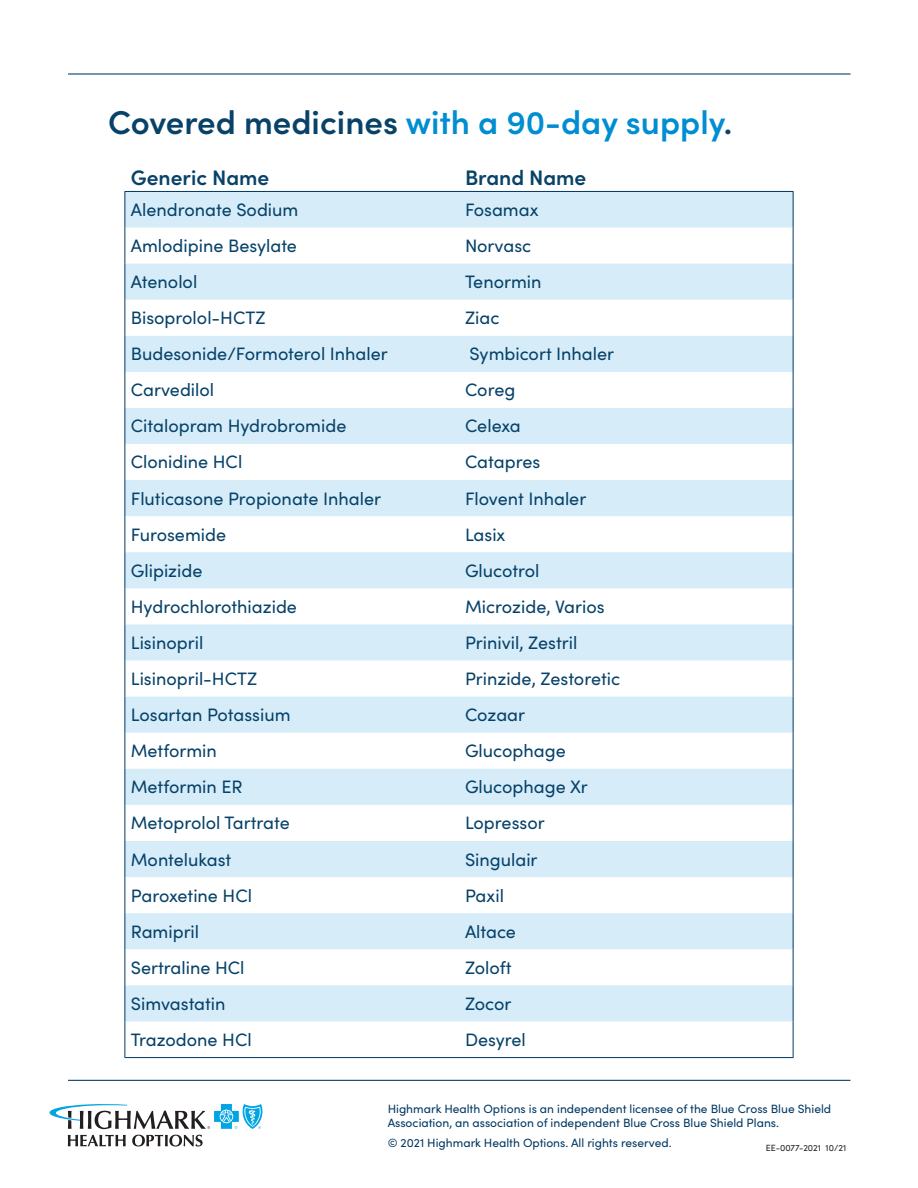
<style>
.page{position:relative;width:918px;height:1188px;background:#fff}
.page>*{position:absolute;margin:0;border:0;box-sizing:border-box;transform-origin:0 0}
.t1{font:600 33px "Sofia Pro";color:#094269}
.t2{font:600 21px "Sofia Pro";color:#074269}
.t3{font:18px "Sofia Pro";color:#074269}
.t4{font:12px/14.4px "Sofia Pro";color:#003863}
.t5{font:9px "Sofia Pro";color:#231f20}
.s1{color:#008dd1}
</style>
<div class="page">
<hr style="left:68px;top:73px;width:783px;height:2px;background:#094269">
<svg style="left:49px;top:1104px;width:214px;height:25px"></svg>
<svg style="left:68px;top:1135px;width:58px;height:11px"></svg>
<svg style="left:132px;top:1135px;width:71px;height:11px"></svg>
<hr style="left:68px;top:1080px;width:783px;height:1px;background:#094269">
<div style="left:125px;top:192px;width:668px;height:36px;background:#d6ecf9"></div>
<svg style="left:125px;top:264px;width:668px;height:757px;fill:#d6ecf9"></svg>
<hr style="left:124px;top:191px;width:335px;height:1px;background:#003863">
<hr style="left:124px;top:192px;width:1px;height:36px;background:#003863">
<hr style="left:459px;top:191px;width:335px;height:1px;background:#003863">
<hr style="left:793px;top:192px;width:1px;height:36px;background:#003863">
<hr style="left:124px;top:228px;width:1px;height:36px;background:#003863">
<hr style="left:793px;top:228px;width:1px;height:36px;background:#003863">
<hr style="left:124px;top:264px;width:1px;height:36px;background:#003863">
<hr style="left:793px;top:264px;width:1px;height:36px;background:#003863">
<hr style="left:124px;top:300px;width:1px;height:36px;background:#003863">
<hr style="left:793px;top:300px;width:1px;height:36px;background:#003863">
<hr style="left:124px;top:336px;width:1px;height:36px;background:#003863">
<hr style="left:793px;top:336px;width:1px;height:36px;background:#003863">
<hr style="left:124px;top:372px;width:1px;height:36px;background:#003863">
<hr style="left:793px;top:372px;width:1px;height:36px;background:#003863">
<hr style="left:124px;top:408px;width:1px;height:36px;background:#003863">
<hr style="left:793px;top:408px;width:1px;height:36px;background:#003863">
<hr style="left:124px;top:444px;width:1px;height:36px;background:#003863">
<hr style="left:793px;top:444px;width:1px;height:36px;background:#003863">
<hr style="left:124px;top:480px;width:1px;height:36px;background:#003863">
<hr style="left:793px;top:480px;width:1px;height:36px;background:#003863">
<hr style="left:124px;top:516px;width:1px;height:36px;background:#003863">
<hr style="left:793px;top:516px;width:1px;height:36px;background:#003863">
<hr style="left:124px;top:552px;width:1px;height:36px;background:#003863">
<hr style="left:793px;top:552px;width:1px;height:36px;background:#003863">
<hr style="left:124px;top:588px;width:1px;height:36px;background:#003863">
<hr style="left:793px;top:588px;width:1px;height:36px;background:#003863">
<hr style="left:124px;top:624px;width:1px;height:37px;background:#003863">
<hr style="left:793px;top:624px;width:1px;height:37px;background:#003863">
<hr style="left:124px;top:661px;width:1px;height:36px;background:#003863">
<hr style="left:793px;top:661px;width:1px;height:36px;background:#003863">
<hr style="left:124px;top:697px;width:1px;height:36px;background:#003863">
<hr style="left:793px;top:697px;width:1px;height:36px;background:#003863">
<hr style="left:124px;top:733px;width:1px;height:36px;background:#003863">
<hr style="left:793px;top:733px;width:1px;height:36px;background:#003863">
<hr style="left:124px;top:769px;width:1px;height:36px;background:#003863">
<hr style="left:793px;top:769px;width:1px;height:36px;background:#003863">
<hr style="left:124px;top:805px;width:1px;height:36px;background:#003863">
<hr style="left:793px;top:805px;width:1px;height:36px;background:#003863">
<hr style="left:124px;top:841px;width:1px;height:36px;background:#003863">
<hr style="left:793px;top:841px;width:1px;height:36px;background:#003863">
<hr style="left:124px;top:877px;width:1px;height:36px;background:#003863">
<hr style="left:793px;top:877px;width:1px;height:36px;background:#003863">
<hr style="left:124px;top:913px;width:1px;height:36px;background:#003863">
<hr style="left:793px;top:913px;width:1px;height:36px;background:#003863">
<hr style="left:124px;top:949px;width:1px;height:36px;background:#003863">
<hr style="left:793px;top:949px;width:1px;height:36px;background:#003863">
<hr style="left:124px;top:985px;width:1px;height:36px;background:#003863">
<hr style="left:793px;top:985px;width:1px;height:36px;background:#003863">
<hr style="left:124px;top:1021px;width:1px;height:36px;background:#003863">
<hr style="left:793px;top:1021px;width:1px;height:36px;background:#003863">
<hr style="left:124px;top:1057px;width:335px;height:1px;background:#003863">
<hr style="left:459px;top:1057px;width:335px;height:1px;background:#003863">
<p class="t1" style="left:108px;top:97px;width:626px">Covered medicines <span class="s1">with a 90-day supply</span>.</p>
<p class="t2" style="left:131px;top:162px;width:140px">Generic Name</p>
<p class="t2" style="left:465px;top:162px;width:123px">Brand Name</p>
<p class="t3" style="left:131px;top:197px;width:169px">Alendronate Sodium</p>
<p class="t3" style="left:465px;top:197px;width:75px">Fosamax</p>
<p class="t3" style="left:131px;top:233px;width:168px">Amlodipine Besylate</p>
<p class="t3" style="left:465px;top:233px;width:68px">Norvasc</p>
<p class="t3" style="left:131px;top:269px;width:68px">Atenolol</p>
<p class="t3" style="left:465px;top:269px;width:78px">Tenormin</p>
<p class="t3" style="left:131px;top:305px;width:136px">Bisoprolol-HCTZ</p>
<p class="t3" style="left:465px;top:305px;width:36px">Ziac</p>
<p class="t3" style="left:131px;top:341px;width:258px">Budesonide/Formoterol Inhaler</p>
<p class="t3" style="left:470px;top:341px;width:146px">Symbicort Inhaler</p>
<p class="t3" style="left:131px;top:377px;width:85px">Carvedilol</p>
<p class="t3" style="left:465px;top:377px;width:52px">Coreg</p>
<p class="t3" style="left:131px;top:413px;width:217px">Citalopram Hydrobromide</p>
<p class="t3" style="left:465px;top:413px;width:57px">Celexa</p>
<p class="t3" style="left:131px;top:449px;width:113px">Clonidine HCl</p>
<p class="t3" style="left:465px;top:449px;width:77px">Catapres</p>
<p class="t3" style="left:131px;top:485px;width:252px">Fluticasone Propionate Inhaler</p>
<p class="t3" style="left:465px;top:485px;width:123px">Flovent Inhaler</p>
<p class="t3" style="left:131px;top:521px;width:97px">Furosemide</p>
<p class="t3" style="left:465px;top:521px;width:42px">Lasix</p>
<p class="t3" style="left:131px;top:557px;width:73px">Glipizide</p>
<p class="t3" style="left:465px;top:557px;width:76px">Glucotrol</p>
<p class="t3" style="left:131px;top:593px;width:168px">Hydrochlorothiazide</p>
<p class="t3" style="left:465px;top:593px;width:141px">Microzide, Varios</p>
<p class="t3" style="left:131px;top:630px;width:74px">Lisinopril</p>
<p class="t3" style="left:465px;top:630px;width:114px">Prinivil, Zestril</p>
<p class="t3" style="left:131px;top:666px;width:128px">Lisinopril-HCTZ</p>
<p class="t3" style="left:465px;top:666px;width:157px">Prinzide, Zestoretic</p>
<p class="t3" style="left:131px;top:702px;width:161px">Losartan Potassium</p>
<p class="t3" style="left:465px;top:702px;width:62px">Cozaar</p>
<p class="t3" style="left:131px;top:738px;width:88px">Metformin</p>
<p class="t3" style="left:465px;top:738px;width:102px">Glucophage</p>
<p class="t3" style="left:131px;top:774px;width:113px">Metformin ER</p>
<p class="t3" style="left:465px;top:774px;width:124px">Glucophage Xr</p>
<p class="t3" style="left:131px;top:810px;width:160px">Metoprolol Tartrate</p>
<p class="t3" style="left:465px;top:810px;width:81px">Lopressor</p>
<p class="t3" style="left:131px;top:846px;width:102px">Montelukast</p>
<p class="t3" style="left:465px;top:846px;width:74px">Singulair</p>
<p class="t3" style="left:131px;top:882px;width:123px">Paroxetine HCl</p>
<p class="t3" style="left:465px;top:882px;width:40px">Paxil</p>
<p class="t3" style="left:131px;top:918px;width:70px">Ramipril</p>
<p class="t3" style="left:465px;top:918px;width:53px">Altace</p>
<p class="t3" style="left:131px;top:954px;width:115px">Sertraline HCl</p>
<p class="t3" style="left:465px;top:954px;width:48px">Zoloft</p>
<p class="t3" style="left:131px;top:990px;width:96px">Simvastatin</p>
<p class="t3" style="left:465px;top:990px;width:48px">Zocor</p>
<p class="t3" style="left:131px;top:1027px;width:122px">Trazodone HCl</p>
<p class="t3" style="left:465px;top:1027px;width:62px">Desyrel</p>
<p class="t4" style="left:388px;top:1101px;width:445px">Highmark Health Options is an independent licensee of the Blue Cross Blue Shield<br>Association, an association of independent Blue Cross Blue Shield Plans.</p>
<p class="t4" style="left:388px;top:1135px;width:285px">© 2021 Highmark Health Options. All rights reserved.</p>
<p class="t5" style="left:766px;top:1142px;width:82px">EE-0077-2021 10/21</p>
</div>
